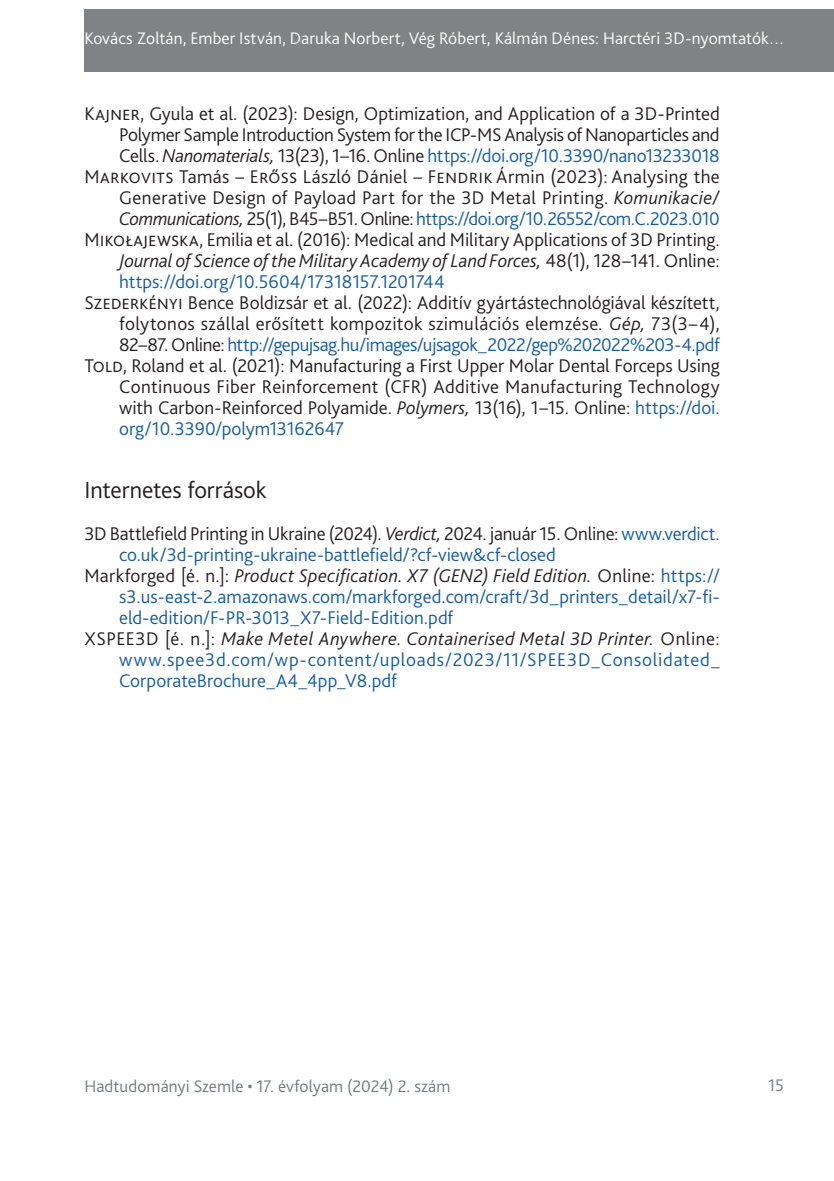
<style>
.page{position:relative;width:834px;height:1181px;background:#fff}
.page>*{position:absolute;margin:0;border:0;box-sizing:border-box;transform-origin:0 0}
._1_1_1__Head{font:300 24.5px "Bliss Pro";color:#231f20}
._6__Bibliography{font:300 19.25px/21px "Bliss Pro";letter-spacing:.005em;color:#231f20;text-align:justify}
._6__Bibliography-2{font:300 19.25px/21px "Bliss Pro";letter-spacing:.005em;color:#175d9e;text-align:justify}
.t1{font:300 17.5px "Bliss Pro";letter-spacing:.005em;color:#fff}
.t2{font:300 17.5px "Bliss Pro";letter-spacing:.005em;color:#767a7c}
.s1{font-style:italic}
.s2{color:#175d9e}
.s3{color:#231f20}
.s4{font-style:italic;color:#231f20}
</style>
<div class="page">
<div style="left:84px;top:9px;width:749px;height:63px;background:#808285"></div>
<p class="t1" style="left:84px;top:27px;width:701px">Kovács Zoltán, Ember István, Daruka Norbert, Vég Róbert, Kálmán Dénes: Harctéri 3D-nyomtatók…</p>
<p class="_6__Bibliography" style="left:119px;top:103px;width:602px;text-indent:-35px">Kajner, Gyula et al. (2023): Design, Optimization, and Application of a -3D-Printed Polymer Sample Introduction System for the ICP-MS Analysis of Nanoparticles and Cells. <span class="s1">Nanomaterials,</span> 13(23), 1–16. Online <span class="s2">https://doi.org/10.3390/nano13233018</span></p>
<p class="_6__Bibliography" style="left:119px;top:166px;width:602px;text-indent:-35px">Markovits Tamás – Erőss László Dániel – Fendrik Ármin (2023): Analysing the Generative Design of Payload Part for the 3D Metal Printing. <span class="s1">Komunikacie/ Communications,</span> 25(1), B45–B51.Online: <span class="s2">https://doi.org/10.26552/com.C.2023.010</span></p>
<p class="_6__Bibliography" style="left:119px;top:229px;width:602px;text-indent:-35px">Mikołajewska, Emilia et al. (2016): Medical and Military Applications of 3D Printing.<br><span class="s1">Journal of Science of the Military Academy of Land Forces,</span> 48(1), 128–141. Online: <span class="s2">https://doi.org/10.5604/17318157.1201744</span></p>
<p class="_6__Bibliography" style="left:119px;top:292px;width:602px;text-indent:-35px">Szederkényi Bence Boldizsár et al. (2022): Additív gyártástechnológiával készített, folytonos szállal erősített kompozitok szimulációs elemzése<span class="s1">. Gép,</span> 73(3–4), 82–87. Online: <span class="s2">http://gepujsag.hu/images/ujsagok_2022/gep%202022%203-4.pdf</span></p>
<p class="_6__Bibliography" style="left:119px;top:355px;width:602px;text-indent:-35px">Told, Roland et al. (2021): Manufacturing a First Upper Molar Dental Forceps Using Continuous Fiber Reinforcement (CFR) Additive Manufacturing Technology with Carbon-Reinforced Polyamide. <span class="s1">Polymers,</span> 13(16), 1–15. Online: <span class="s2">https://doi. org/10.3390/polym13162647</span></p>
<p class="_1_1_1__Head" style="left:84px;top:475px;width:184px">Internetes források</p>
<p class="_6__Bibliography-2" style="left:119px;top:523px;width:602px;text-indent:-35px"><span class="s3">3D Battlefield Printing in Ukraine (2024).</span> <span class="s4">Verdict,</span> <span class="s3">2024. január 15. Online:</span> www.verdict. co.uk/3d-printing-ukraine-battlefield/?cf-view&amp;cf-closed</p>
<p class="_6__Bibliography-2" style="left:119px;top:565px;width:602px;text-indent:-35px"><span class="s3">Markforged [é. n.]:</span> <span class="s4">Product Specification. X7 (GEN2) Field Edition.</span> <span class="s3">Online:</span> https:// s3.us-east-2.amazonaws.com/markforged.com/craft/3d_printers_detail/x7-fi&shy;eld-edition/F-PR-3013_X7-Field-Edition.pdf</p>
<p class="_6__Bibliography-2" style="left:119px;top:628px;width:602px;text-indent:-35px"><span class="s3">XSPEE3D [é. n.]:</span> <span class="s4">Make Metel Anywhere. Containerised Metal 3D Printer.</span> <span class="s3">Online: </span>www.spee3d.com/wp-content/uploads/2023/11/SPEE3D_Consolidated_ CorporateBrochure_A4_4pp_V8.pdf</p>
<p class="t2" style="left:84px;top:1075px;width:367px">Hadtudományi Szemle • 17. évfolyam (2024) 2. szám</p>
<p class="t2" style="left:768px;top:1074px;width:17px">15</p>
</div>
